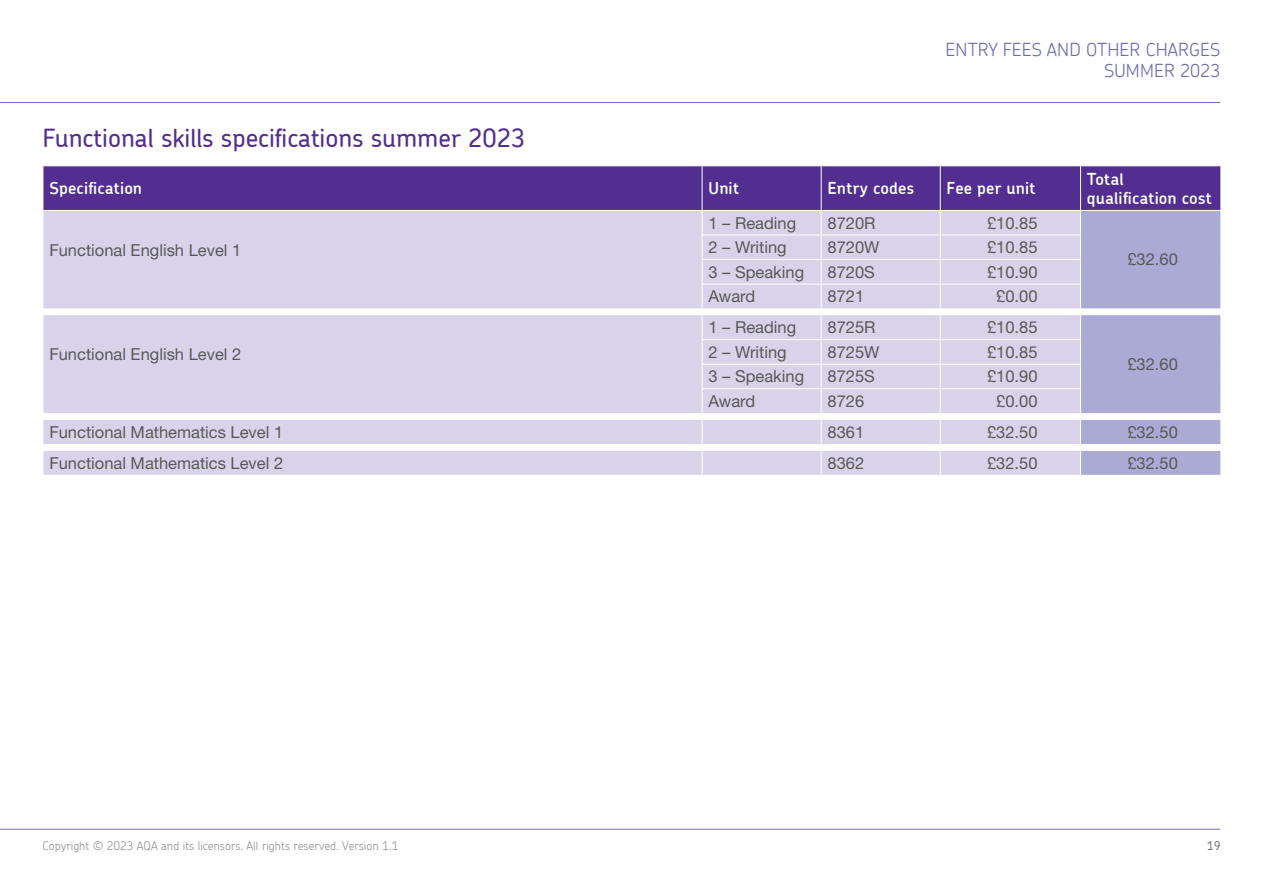
<style>
.page{position:relative;width:1263px;height:893px;background:#fff}
.page>*{position:absolute;margin:0;border:0;box-sizing:border-box;transform-origin:0 0}
.t1{font:500 25.5px "AQA Chevin Pro";color:#522e91}
.t2{font:300 18px/21px "AQA Chevin Pro";letter-spacing:.005em;color:#6b6eb3;text-align:right}
.t3{font:16.5px "Helvetica Neue LT Std";color:#58595b}
.t4{font:600 16.5px/19.5px "AQA Chevin Pro";letter-spacing:.01em;color:#fff}
.t5{font:300 12px "AQA Chevin Pro";color:#939598}
.t6{font:300 12px "AQA Chevin Pro";color:#58595b}
</style>
<div class="page">
<hr style="left:0;top:829px;width:1220px;height:1px;background:#6b6eb3">
<hr style="left:0;top:102px;width:1220px;height:1px;background:#6b6eb3">
<div style="left:44px;top:166px;width:1176px;height:44px;background:#522e91"></div>
<div style="left:44px;top:211px;width:1036px;height:264px;background:#d9d3e9"></div>
<svg style="left:44px;top:309px;width:1036px;height:142px;background:#ded9ec"></svg>
<hr style="left:702px;top:166px;width:1px;height:44px;background:#fff">
<hr style="left:821px;top:166px;width:1px;height:44px;background:#fff">
<hr style="left:940px;top:166px;width:1px;height:44px;background:#fff">
<hr style="left:1080px;top:166px;width:1px;height:44px;background:#fff">
<hr style="left:702px;top:235px;width:119px;height:1px;background:#fff">
<hr style="left:821px;top:235px;width:119px;height:1px;background:#fff">
<hr style="left:940px;top:235px;width:141px;height:1px;background:#fff">
<hr style="left:702px;top:259px;width:119px;height:1px;background:#fff">
<hr style="left:821px;top:259px;width:119px;height:1px;background:#fff">
<hr style="left:940px;top:259px;width:141px;height:1px;background:#fff">
<hr style="left:702px;top:284px;width:119px;height:1px;background:#fff">
<hr style="left:821px;top:284px;width:119px;height:1px;background:#fff">
<hr style="left:940px;top:284px;width:141px;height:1px;background:#fff">
<hr style="left:702px;top:339px;width:119px;height:1px;background:#fff">
<hr style="left:821px;top:339px;width:119px;height:1px;background:#fff">
<hr style="left:940px;top:339px;width:141px;height:1px;background:#fff">
<hr style="left:702px;top:364px;width:119px;height:1px;background:#fff">
<hr style="left:821px;top:364px;width:119px;height:1px;background:#fff">
<hr style="left:940px;top:364px;width:141px;height:1px;background:#fff">
<hr style="left:702px;top:388px;width:119px;height:1px;background:#fff">
<hr style="left:821px;top:388px;width:119px;height:1px;background:#fff">
<hr style="left:940px;top:388px;width:141px;height:1px;background:#fff">
<svg style="left:702px;top:211px;width:1px;height:264px"></svg>
<svg style="left:821px;top:211px;width:1px;height:264px"></svg>
<svg style="left:940px;top:211px;width:1px;height:264px"></svg>
<svg style="left:43px;top:211px;width:1px;height:264px"></svg>
<svg style="left:1080px;top:210px;width:141px;height:265px;background:#b2b2d9"></svg>
<p class="t2" style="left:946px;top:38px;width:276px">ENTRY FEES AND OTHER CHARGES<br>SUMMER 2023</p>
<h1 class="t1" style="left:43px;top:120px;width:484px">Functional skills specifications summer 2023</h1>
<p class="t4" style="left:49px;top:178px;width:94px">Specification</p>
<p class="t4" style="left:708px;top:178px;width:32px">Unit</p>
<p class="t4" style="left:827px;top:178px;width:88px">Entry codes</p>
<p class="t4" style="left:947px;top:178px;width:90px">Fee per unit</p>
<p class="t4" style="left:1087px;top:169px;width:126px">Total qualification cost</p>
<p class="t3" style="left:49px;top:240px;width:193px">Functional English Level 1</p>
<p class="t3" style="left:708px;top:213px;width:89px">1 – Reading</p>
<p class="t3" style="left:827px;top:213px;width:49px">8720R</p>
<p class="t3" style="left:987px;top:213px;width:52px">£10.85</p>
<p class="t3" style="left:708px;top:237px;width:80px">2 – Writing</p>
<p class="t3" style="left:827px;top:237px;width:53px">8720W</p>
<p class="t3" style="left:987px;top:237px;width:52px">£10.85</p>
<p class="t3" style="left:708px;top:262px;width:97px">3 – Speaking</p>
<p class="t3" style="left:827px;top:262px;width:49px">8720S</p>
<p class="t3" style="left:987px;top:262px;width:52px">£10.90</p>
<p class="t3" style="left:708px;top:287px;width:48px">Award</p>
<p class="t3" style="left:827px;top:287px;width:38px">8721</p>
<p class="t3" style="left:996px;top:287px;width:43px">£0.00</p>
<p class="t3" style="left:1127px;top:250px;width:52px">£32.60</p>
<p class="t3" style="left:49px;top:345px;width:193px">Functional English Level 2</p>
<p class="t3" style="left:708px;top:318px;width:89px">1 – Reading</p>
<p class="t3" style="left:827px;top:318px;width:49px">8725R</p>
<p class="t3" style="left:987px;top:318px;width:52px">£10.85</p>
<p class="t3" style="left:708px;top:342px;width:80px">2 – Writing</p>
<p class="t3" style="left:827px;top:342px;width:53px">8725W</p>
<p class="t3" style="left:987px;top:342px;width:52px">£10.85</p>
<p class="t3" style="left:708px;top:367px;width:97px">3 – Speaking</p>
<p class="t3" style="left:827px;top:367px;width:49px">8725S</p>
<p class="t3" style="left:987px;top:367px;width:52px">£10.90</p>
<p class="t3" style="left:708px;top:391px;width:48px">Award</p>
<p class="t3" style="left:827px;top:391px;width:38px">8726</p>
<p class="t3" style="left:996px;top:391px;width:43px">£0.00</p>
<p class="t3" style="left:1127px;top:354px;width:52px">£32.60</p>
<p class="t3" style="left:49px;top:422px;width:235px">Functional Mathematics Level 1</p>
<p class="t3" style="left:827px;top:422px;width:38px">8361</p>
<p class="t3" style="left:987px;top:422px;width:52px">£32.50</p>
<p class="t3" style="left:1127px;top:422px;width:52px">£32.50</p>
<p class="t3" style="left:49px;top:453px;width:235px">Functional Mathematics Level 2</p>
<p class="t3" style="left:827px;top:453px;width:38px">8362</p>
<p class="t3" style="left:987px;top:453px;width:52px">£32.50</p>
<p class="t3" style="left:1127px;top:453px;width:52px">£32.50</p>
<p class="t5" style="left:43px;top:838px;width:357px">Copyright © 2023 AQA and its licensors. All rights reserved. Version 1.1</p>
<p class="t6" style="left:1207px;top:838px;width:15px">19</p>
</div>
